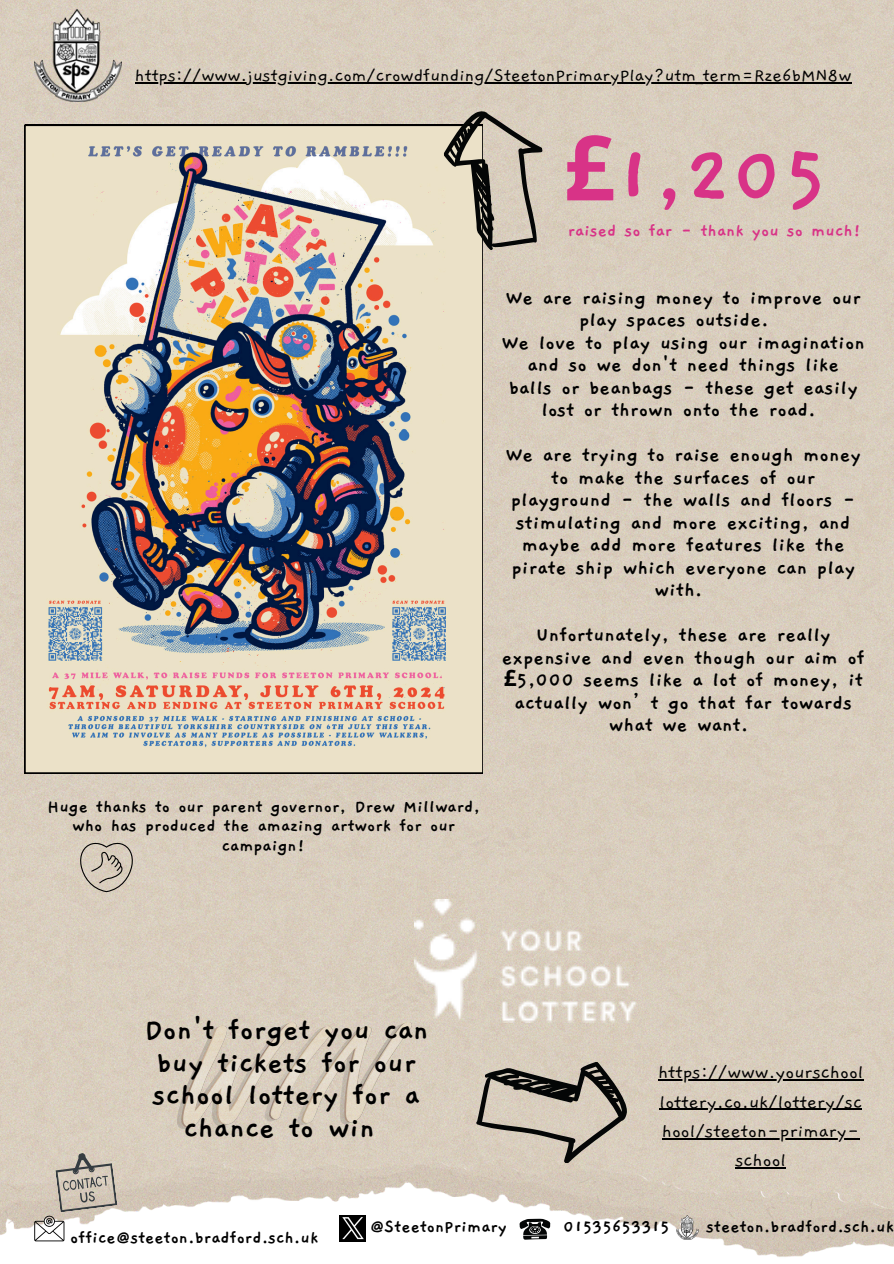
<style>
.page{position:relative;width:894px;height:1264px;background:#fff}
.page>*{position:absolute;margin:0;border:0;box-sizing:border-box;transform-origin:0 0}
.t1{font:700 90px "Gaegu";color:#d83387}
.t2{font:700 33px/32.7px "Gaegu";color:#000;text-align:center}
.t3{font:700 22.5px/22.5px "Gaegu";color:#000;text-align:center}
.t4{font:21px/29.2px "Gaegu";color:#000;text-align:center}
.t5{font:20.1px "Gaegu";color:#000}
.t6{font:700 19.5px/19.2px "Gaegu";color:#000;text-align:center}
.t7{font:700 19.5px "Gaegu";color:#d83387}
.s1{font-family:"Noto Sans"}
</style>
<div class="page">
<img style="left:0;top:0;width:893px;height:1257px">
<img style="left:35px;top:10px;width:86px;height:91px">
<svg style="left:518px;top:1217px;width:33px;height:22px"></svg>
<img style="left:675px;top:1215px;width:23px;height:24px">
<svg style="left:34px;top:1152px;width:83px;height:89px"></svg>
<img style="left:339px;top:1215px;width:26px;height:26px">
<svg style="left:25px;top:125px;width:457px;height:648px;background:#bdafa1"></svg>
<svg style="left:78px;top:841px;width:56px;height:51px;background:#c2b8a9"></svg>
<img style="left:414px;top:899px;width:223px;height:123px">
<svg style="left:439px;top:104px;width:114px;height:150px;background:#b7af9f"></svg>
<svg style="left:469px;top:1037px;width:168px;height:137px;background:#b9b0a2"></svg>
<img style="left:177px;top:1022px;width:234px;height:106px">
<hr style="left:135px;top:82px;width:716px;height:1px;background:#000">
<hr style="left:657px;top:1079px;width:206px;height:1px;background:#000">
<hr style="left:659px;top:1108px;width:202px;height:1px;background:#000">
<hr style="left:661px;top:1137px;width:198px;height:2px;background:#000">
<hr style="left:735px;top:1167px;width:51px;height:1px;background:#000">
<h1 class="t5" style="left:135px;top:66px;width:718px">https://www.justgiving.com/crowdfunding/SteetonPrimaryPlay?utm_term=Rze6bMN8w</h1>
<p class="t1" style="left:563px;top:132px;width:266px"><span class="s1">£</span>1,205</p>
<p class="t7" style="left:567px;top:221px;width:295px">raised so far - thank you so much!</p>
<p class="t3" style="left:505px;top:286px;width:357px">We are raising money to improve our</p>
<p class="t3" style="left:579px;top:309px;width:191px">play spaces outside.</p>
<p class="t3" style="left:501px;top:331px;width:365px">We love to play using our imagination</p>
<p class="t3" style="left:527px;top:354px;width:313px">and so we don't need things like</p>
<p class="t3" style="left:508px;top:376px;width:351px">balls or beanbags - these get easily</p>
<p class="t3" style="left:541px;top:399px;width:276px">lost or thrown onto the road.</p>
<p class="t3" style="left:505px;top:444px;width:357px">We are trying to raise enough money to make the surfaces of our playground - the walls and floors - stimulating and more exciting, and maybe add more features like the pirate ship which everyone can play with.</p>
<h5 class="t3" style="left:501px;top:624px;width:364px">Unfortunately, these are really expensive and even though our aim of <span class="s1">£</span>5,000 seems like a lot of money, it actually won’t go that far towards what we want.</h5>
<p class="t6" style="left:47px;top:797px;width:434px">Huge thanks to our parent governor, Drew Millward, who has produced the amazing artwork for our campaign!</p>
<p class="t2" style="left:144px;top:1014px;width:286px">Don't forget you can buy tickets for our school lottery for a chance to win</p>
<p class="t4" style="left:657px;top:1058px;width:207px">https://www.yourschool</p>
<p class="t4" style="left:659px;top:1087px;width:204px">lottery.co.uk/lottery/sc</p>
<h4 class="t4" style="left:661px;top:1116px;width:199px">hool/steeton-primary&shy;school</h4>
<h3 class="t6" style="left:70px;top:1228px;width:249px">office@steeton.bradford.sch.uk</h3>
<h5 class="t6" style="left:369px;top:1217px;width:139px">@SteetonPrimary</h5>
<p class="t6" style="left:563px;top:1217px;width:108px">01535653315</p>
<h3 class="t6" style="left:706px;top:1217px;width:189px">steeton.bradford.sch.uk</h3>
</div>
